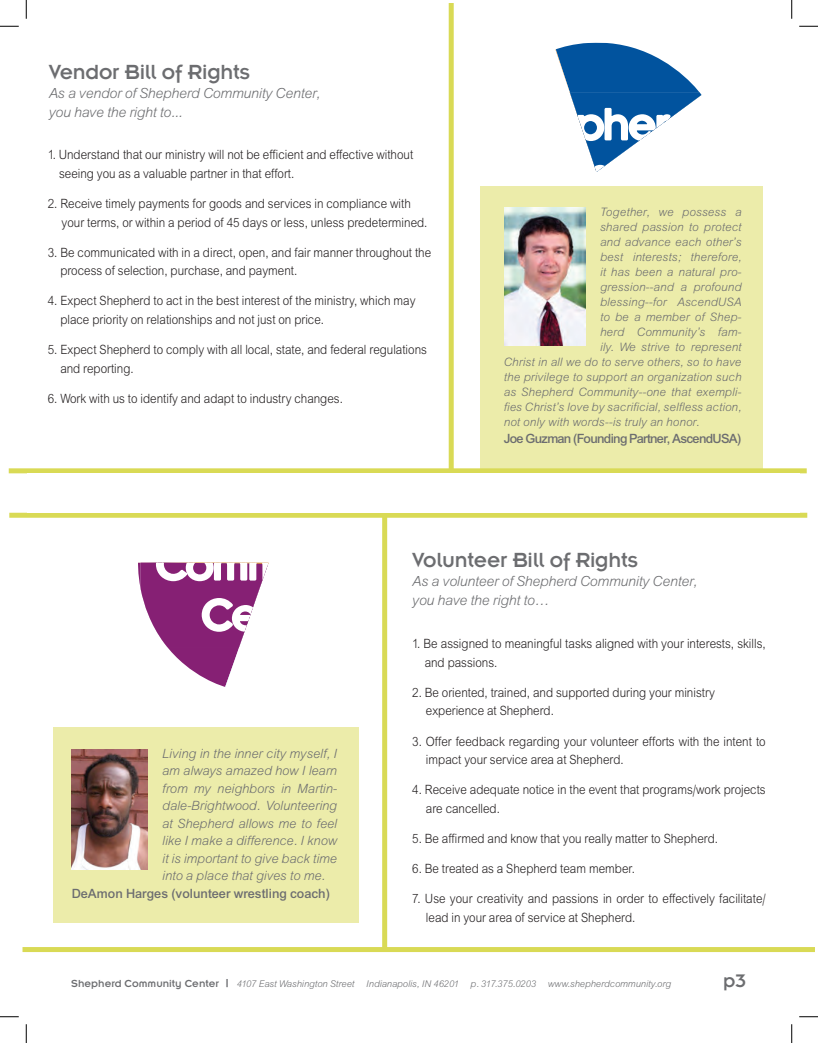
<style>
.page{position:relative;width:818px;height:1043px;background:#fff}
.page>*{position:absolute;margin:0;border:0;box-sizing:border-box;transform-origin:0 0}
.t1{font:22.5px "Insignia";letter-spacing:-.01em;color:#6c6d70}
.t2{font:20px "Insignia";color:#6c6d70}
.t3{font:15px/18.8px "Arial Lgt Itl";letter-spacing:-.01em;color:#6c6d70}
.t4{font:13.75px/18.8px "Arial Lgt";color:#231f20;scale:.91 1}
.t5{font:13.75px/17.5px "Arial Lgt Itl";color:#6c6d70;text-align:justify}
.t6{font:13.75px "Arial Mdm";color:#6c6d70}
.t7{font:13.75px "Arial Mdm";letter-spacing:-.05em;color:#6c6d70}
.t8{font:12.5px "Arial Lgt Itl";letter-spacing:.01em;color:#6c6d70}
.t9{font:10px "Arial Lgt Itl";color:#6c6d70}
.s1{font-family:"Insignia";font-size:11.25px}
.s2{font-family:"Insignia";font-size:12.5px}
</style>
<div class="page">
<div style="left:22px;top:947px;width:792px;height:5px;background:#d9da55"></div>
<div style="left:9px;top:468px;width:797px;height:5px;background:#d9da55"></div>
<div style="left:9px;top:512px;width:798px;height:6px;background:#d9da55"></div>
<div style="left:448px;top:4px;width:5px;height:465px;background:#d9da55"></div>
<div style="left:382px;top:482px;width:5px;height:467px;background:#d9da55"></div>
<div style="left:27px;top:473px;width:772px;height:40px;background:#fff"></div>
<div style="left:480px;top:186px;width:282px;height:285px;background:#ececaa"></div>
<img style="left:504px;top:207px;width:81px;height:138px">
<div style="left:53px;top:726px;width:305px;height:196px;background:#ececaa"></div>
<img style="left:71px;top:749px;width:77px;height:120px">
<svg style="left:555px;top:43px;width:147px;height:129px"></svg>
<svg style="left:138px;top:562px;width:130px;height:125px"></svg>
<svg style="left:0;top:25px;width:19px;height:2px"></svg>
<svg style="left:799px;top:25px;width:19px;height:2px"></svg>
<svg style="left:0;top:1016px;width:19px;height:1px"></svg>
<svg style="left:799px;top:1016px;width:19px;height:1px"></svg>
<svg style="left:25px;top:0;width:2px;height:19px"></svg>
<svg style="left:25px;top:1024px;width:2px;height:18px"></svg>
<svg style="left:791px;top:0;width:1px;height:19px"></svg>
<svg style="left:791px;top:1024px;width:1px;height:18px"></svg>
<h1 class="t1" style="left:49px;top:61px;width:203px">Vendor Bill of Rights</h1>
<p class="t3" style="left:49px;top:85px;width:273px">As a vendor of Shepherd Community Center, you have the right to...</p>
<p class="t4" style="left:59px;top:146px;width:390px;text-indent:-11px">1. Understand that our ministry will not be efficient and effective without seeing you as a valuable partner in that effort.</p>
<p class="t4" style="left:62px;top:195px;width:403px;text-indent:-14px">2. Receive timely payments for goods and services in compliance with your terms, or within a period of 45 days or less, unless predetermined.</p>
<p class="t4" style="left:60px;top:244px;width:409px;text-indent:-12px">3. Be communicated with in a direct, open, and fair manner throughout the process of selection, purchase, and payment.</p>
<p class="t4" style="left:60px;top:292px;width:392px;text-indent:-12px">4. Expect Shepherd to act in the best interest of the ministry, which may place priority on relationships and not just on price.</p>
<p class="t4" style="left:60px;top:341px;width:404px;text-indent:-12px">5. Expect Shepherd to comply with all local, state, and federal regulations and reporting.</p>
<p class="t4" style="left:48px;top:390px;width:326px">6. Work with us to identify and adapt to industry changes.</p>
<p class="t8" style="left:600px;top:203px;width:143px">Together, we possess a</p>
<p class="t8" style="left:600px;top:218px;width:143px">shared passion to protect</p>
<p class="t8" style="left:600px;top:233px;width:143px">and advance each other’s</p>
<p class="t8" style="left:600px;top:248px;width:143px">best interests; therefore,</p>
<p class="t8" style="left:600px;top:263px;width:143px">it has been a natural pro-</p>
<p class="t8" style="left:600px;top:278px;width:143px">gression--and a profound</p>
<p class="t8" style="left:600px;top:293px;width:143px">blessing--for AscendUSA</p>
<p class="t8" style="left:600px;top:308px;width:143px">to be a member of Shep-</p>
<p class="t8" style="left:600px;top:323px;width:143px">herd Community’s fam-</p>
<p class="t8" style="left:600px;top:338px;width:143px">ily. We strive to represent</p>
<p class="t8" style="left:503px;top:353px;width:239px">Christ in all we do to serve others, so to have</p>
<p class="t8" style="left:503px;top:368px;width:239px">the privilege to support an organization such</p>
<p class="t8" style="left:503px;top:383px;width:239px">as Shepherd Community--one that exempli-</p>
<p class="t8" style="left:503px;top:398px;width:239px">fies Christ’s love by sacrificial, selfless action,</p>
<p class="t8" style="left:503px;top:413px;width:197px">not only with words--is truly an honor.</p>
<p class="t7" style="left:503px;top:429px;width:239px">Joe Guzman (Founding Partner, AscendUSA)</p>
<p class="t5" style="left:162px;top:745px;width:176px">Living in the inner city myself, I am always amazed how I learn from my neighbors in Martin&shy;dale-Brightwood. Volunteering at Shepherd allows me to feel like I make a difference. I know it is important to give back time into a place that gives to me.</p>
<p class="t6" style="left:72px;top:884px;width:260px">DeAmon Harges (volunteer wrestling coach)</p>
<h1 class="t1" style="left:412px;top:549px;width:227px">Volunteer Bill of Rights</h1>
<p class="t3" style="left:412px;top:573px;width:286px">As a volunteer of Shepherd Community Center, you have the right to…</p>
<p class="t4" style="left:424px;top:635px;width:376px;text-indent:-12px">1. Be assigned to meaningful tasks aligned with your interests, skills, and passions.</p>
<p class="t4" style="left:426px;top:684px;width:319px;text-indent:-14px">2. Be oriented, trained, and supported during your ministry experience at Shepherd.</p>
<p class="t4" style="left:426px;top:732px;width:375px;text-indent:-14px">3. Offer feedback regarding your volunteer efforts with the intent to impact your service area at Shepherd.</p>
<p class="t4" style="left:426px;top:781px;width:375px;text-indent:-14px">4. Receive adequate notice in the event that programs/work projects are cancelled.</p>
<p class="t4" style="left:412px;top:830px;width:337px">5. Be affirmed and know that you really matter to Shepherd.</p>
<p class="t4" style="left:412px;top:860px;width:246px">6. Be treated as a Shepherd team member.</p>
<p class="t4" style="left:426px;top:890px;width:375px;text-indent:-14px">7. Use your creativity and passions in order to effectively facilitate/ lead in your area of service at Shepherd.</p>
<p class="t9" style="left:71px;top:976px;width:601px"><span class="s1">Shepherd Community Center</span> <span class="s2">|</span> 4107 East Washington Street Indianapolis, IN 46201 p. 317.375.0203 www.shepherdcommunity.org</p>
<h2 class="t2" style="left:723px;top:970px;width:24px">p3</h2>
</div>
